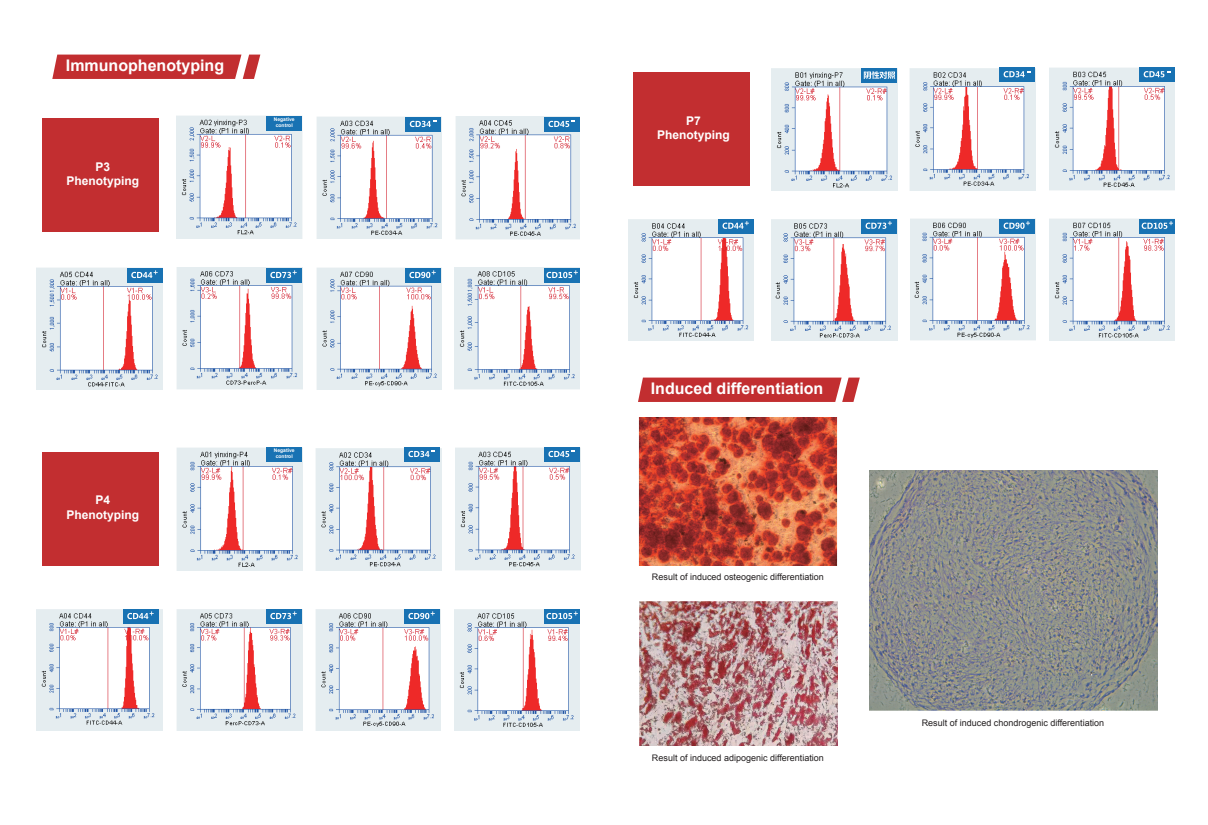
<style>
.page{position:relative;width:1208px;height:825px;background:#fff}
.page>*{position:absolute;margin:0;border:0;box-sizing:border-box;transform-origin:0 0}
.t1{font:700 16px "Arial";color:#fff}
.t2{font:700 12px "Arial";color:#fff}
.t3{font:9px "Arial";color:#231f20}
.t4{font:700 5px "Arial";color:#fff}
</style>
<div class="page">
<img style="left:177px;top:116px;width:125px;height:122px">
<img style="left:316px;top:116px;width:125px;height:123px">
<img style="left:455px;top:117px;width:125px;height:122px">
<img style="left:37px;top:267px;width:125px;height:123px">
<img style="left:177px;top:267px;width:125px;height:123px">
<img style="left:316px;top:267px;width:125px;height:123px">
<img style="left:454px;top:267px;width:126px;height:123px">
<div style="left:406px;top:118px;width:35px;height:14px;background:#1872b3"></div>
<svg style="left:410px;top:121px;width:26px;height:6px"></svg>
<div style="left:544px;top:118px;width:35px;height:14px;background:#1872b3"></div>
<svg style="left:548px;top:121px;width:27px;height:6px"></svg>
<div style="left:127px;top:269px;width:35px;height:14px;background:#1872b3"></div>
<svg style="left:131px;top:270px;width:27px;height:8px"></svg>
<div style="left:266px;top:269px;width:35px;height:14px;background:#1872b3"></div>
<svg style="left:270px;top:270px;width:27px;height:8px"></svg>
<div style="left:405px;top:269px;width:35px;height:14px;background:#1872b3"></div>
<svg style="left:409px;top:270px;width:27px;height:8px"></svg>
<div style="left:544px;top:269px;width:35px;height:14px;background:#1872b3"></div>
<svg style="left:546px;top:270px;width:32px;height:8px"></svg>
<img style="left:177px;top:448px;width:125px;height:122px">
<img style="left:315px;top:448px;width:126px;height:122px">
<img style="left:455px;top:448px;width:125px;height:122px">
<img style="left:37px;top:609px;width:125px;height:122px">
<img style="left:177px;top:609px;width:125px;height:122px">
<img style="left:315px;top:609px;width:126px;height:122px">
<img style="left:454px;top:609px;width:126px;height:122px">
<div style="left:544px;top:610px;width:35px;height:14px;background:#1872b3"></div>
<svg style="left:546px;top:611px;width:32px;height:8px"></svg>
<div style="left:404px;top:610px;width:35px;height:14px;background:#1872b3"></div>
<svg style="left:408px;top:611px;width:27px;height:8px"></svg>
<div style="left:266px;top:610px;width:35px;height:14px;background:#1872b3"></div>
<svg style="left:270px;top:611px;width:27px;height:8px"></svg>
<div style="left:123px;top:610px;width:35px;height:14px;background:#1872b3"></div>
<svg style="left:127px;top:611px;width:27px;height:8px"></svg>
<div style="left:404px;top:448px;width:35px;height:14px;background:#1872b3"></div>
<svg style="left:408px;top:451px;width:27px;height:6px"></svg>
<div style="left:544px;top:448px;width:35px;height:14px;background:#1872b3"></div>
<svg style="left:548px;top:451px;width:27px;height:6px"></svg>
<svg style="left:52px;top:55px;width:208px;height:24px;background:#c53b3d"></svg>
<div style="left:42px;top:118px;width:117px;height:114px;background:#c22e30"></div>
<div style="left:42px;top:452px;width:117px;height:114px;background:#c22e30"></div>
<div style="left:633px;top:72px;width:116px;height:114px;background:#c22e30"></div>
<div style="left:267px;top:117px;width:35px;height:14px;background:#1872b3"></div>
<div style="left:267px;top:448px;width:35px;height:14px;background:#1872b3"></div>
<img style="left:629px;top:219px;width:124px;height:122px">
<img style="left:772px;top:219px;width:125px;height:122px">
<img style="left:910px;top:218px;width:125px;height:123px">
<img style="left:1049px;top:218px;width:125px;height:123px">
<img style="left:910px;top:68px;width:125px;height:122px">
<img style="left:1050px;top:68px;width:124px;height:122px">
<img style="left:772px;top:68px;width:125px;height:122px">
<div style="left:1139px;top:219px;width:35px;height:14px;background:#1872b3"></div>
<svg style="left:1141px;top:221px;width:32px;height:8px"></svg>
<div style="left:999px;top:219px;width:35px;height:14px;background:#1872b3"></div>
<svg style="left:1003px;top:221px;width:27px;height:8px"></svg>
<div style="left:861px;top:219px;width:35px;height:14px;background:#1872b3"></div>
<svg style="left:865px;top:221px;width:27px;height:8px"></svg>
<div style="left:718px;top:219px;width:35px;height:14px;background:#1872b3"></div>
<svg style="left:722px;top:221px;width:27px;height:8px"></svg>
<div style="left:999px;top:68px;width:35px;height:14px;background:#1872b3"></div>
<svg style="left:1003px;top:71px;width:27px;height:6px"></svg>
<div style="left:1139px;top:68px;width:35px;height:14px;background:#1872b3"></div>
<svg style="left:1143px;top:71px;width:27px;height:6px"></svg>
<div style="left:862px;top:68px;width:35px;height:14px;background:#1872b3"></div>
<svg style="left:864px;top:71px;width:31px;height:8px"></svg>
<img style="left:639px;top:417px;width:198px;height:149px">
<img style="left:869px;top:471px;width:288px;height:239px">
<img style="left:639px;top:601px;width:198px;height:144px">
<div style="left:638px;top:378px;width:222px;height:24px;background:#c22e30"></div>
<p class="t1" style="left:66px;top:55px;width:160px">Immunophenotyping</p>
<p class="t2" style="left:96px;top:158px;width:16px">P3</p>
<p class="t2" style="left:67px;top:173px;width:74px">Phenotyping</p>
<p class="t4" style="left:274px;top:116px;width:22px">Negative</p>
<p class="t4" style="left:276px;top:122px;width:18px">control</p>
<p class="t2" style="left:96px;top:492px;width:16px">P4</p>
<p class="t2" style="left:67px;top:507px;width:74px">Phenotyping</p>
<p class="t4" style="left:274px;top:447px;width:22px">Negative</p>
<p class="t4" style="left:276px;top:453px;width:18px">control</p>
<p class="t2" style="left:686px;top:112px;width:16px">P7</p>
<p class="t2" style="left:657px;top:127px;width:74px">Phenotyping</p>
<p class="t1" style="left:651px;top:378px;width:174px">Induced differentiation</p>
<p class="t3" style="left:652px;top:571px;width:173px">Result of induced osteogenic differentiation</p>
<p class="t3" style="left:652px;top:752px;width:173px">Result of induced adipogenic differentiation</p>
<p class="t3" style="left:921px;top:717px;width:184px">Result of induced chondrogenic differentiation</p>
</div>
